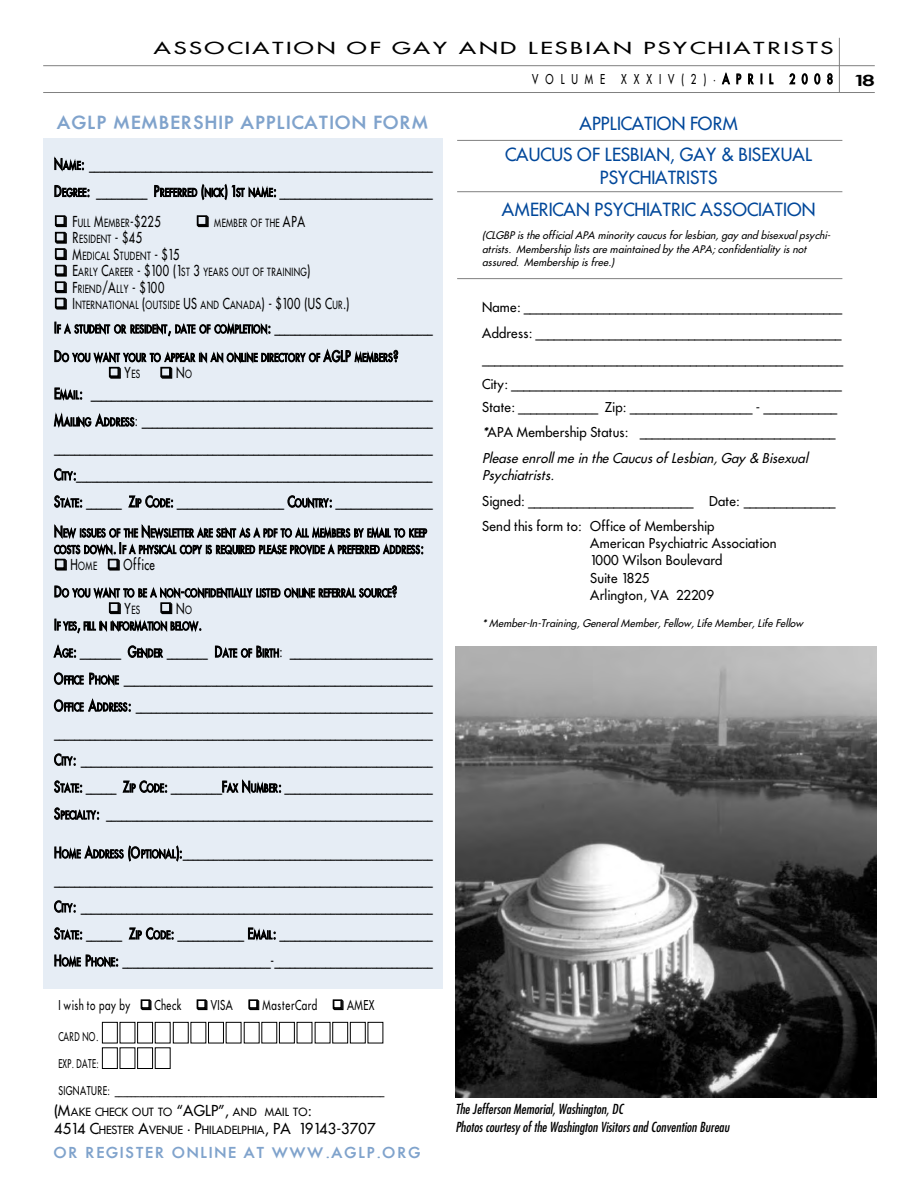
<style>
.page{position:relative;width:918px;height:1188px;background:#fff}
.page>*{position:absolute;margin:0;border:0;box-sizing:border-box;transform-origin:0 0}
.t1{font:18px/31.3px "Fusi";color:#00479a;text-align:center}
.t2{font:700 18px "Fusi";letter-spacing:.06em;color:#80a3cc}
.t3{font:16.5px "Fusi Extended";letter-spacing:.205em;color:#000}
.t4{font:15px/27px "Fusi Condensed";color:#000;text-align:justify}
.t5{font:700 15px "Fusi";letter-spacing:.125em;color:#80a3cc}
.t6{font:700 15px "Fusi Extended";color:#000}
.t7{font:13.5px/25.7px "Fusi";color:#000}
.t8{font:italic condensed 13.5px/17.7px "Futura";color:#000}
.t9{font:13.5px "Fusi Condensed";color:#000}
.t10{font:13.5px "Fusi Condensed";letter-spacing:.475em;color:#000}
.t11{font:italic 13.5px "Fusi";color:#000}
.t12{font:12px "Fusi Condensed";color:#000}
.t13{font:12px "Fusi Condensed";color:#000;scale:.9 1}
.t14{font:11.25px/23.9px "Fusi Condensed";color:#000}
.t15{font:11.25px/18px "Fusi";color:#000}
.t16{font:11.25px "Fusi Condensed";letter-spacing:-.03em;color:#000}
.t17{font:italic 10.5px/13.2px "Fusi";color:#000}
.s1{font-style:normal}
.s2{font-style:italic}
.s3{font-size:11.25px}
.s4{font-size:15px}
</style>
<div class="page">
<hr style="left:43px;top:92px;width:832px;height:1px;background:#808080">
<hr style="left:43px;top:65px;width:832px;height:1px;background:#808080">
<hr style="left:457px;top:140px;width:385px;height:1px;background:#808080">
<hr style="left:457px;top:191px;width:385px;height:1px;background:#808080">
<hr style="left:457px;top:278px;width:385px;height:1px;background:#808080">
<img style="left:455px;top:647px;width:421px;height:450px">
<hr style="left:839px;top:38px;width:1px;height:55px;background:#808080">
<div style="left:43px;top:667px;width:400px;height:322px;background:#e6edf5"></div>
<div style="left:43px;top:138px;width:400px;height:624px;background:#e6edf5"></div>
<div style="left:102px;top:1022px;width:16px;height:21px;border:1px solid #000"></div>
<div style="left:137px;top:1022px;width:16px;height:21px;border:1px solid #000"></div>
<div style="left:173px;top:1022px;width:16px;height:21px;border:1px solid #000"></div>
<div style="left:208px;top:1022px;width:16px;height:21px;border:1px solid #000"></div>
<div style="left:279px;top:1022px;width:16px;height:21px;border:1px solid #000"></div>
<div style="left:332px;top:1022px;width:16px;height:21px;border:1px solid #000"></div>
<div style="left:350px;top:1022px;width:16px;height:21px;border:1px solid #000"></div>
<div style="left:102px;top:1047px;width:16px;height:22px;border:1px solid #000"></div>
<div style="left:137px;top:1047px;width:16px;height:22px;border:1px solid #000"></div>
<p class="t3" style="left:154px;top:39px;width:680px">ASSOCIATION OF GAY AND LESBIAN PSYCHIATRISTS</p>
<p class="t10" style="left:532px;top:72px;width:302px">VOLUME XXXIV(2)•APRIL 2008</p>
<p class="t6" style="left:853px;top:72px;width:23px">18</p>
<p class="t1" style="left:505px;top:108px;width:309px">APPLICATION FORM<br>CAUCUS OF LESBIAN, GAY &amp; BISEXUAL</p>
<p class="t1" style="left:502px;top:162px;width:315px">PSYCHIATRISTS<br>AMERICAN PSYCHIATRIC ASSOCIATION</p>
<p class="t17" style="left:482px;top:229px;width:352px">(CLGBPisthe officialAPA minority caucusforlesbian,gay and bisexualpsychi&shy;atrists. Membership listsare maintained by the APA;confidentiality isnot assured<span class="s1">.</span> Membership isfree.)</p>
<p class="t7" style="left:482px;top:295px;width:362px">Name: ____________________________________________________ Address: __________________________________________________ ___________________________________________________________ City: ______________________________________________________</p>
<p class="t7" style="left:482px;top:394px;width:356px">State: _____________ Zip: ____________________ - ____________ <span class="s2">*</span>APA Membership Status: ________________________________<br><span class="s2">Please enrollme in the CaucusofLesbian,Gay &amp; Bisexual</span></p>
<p class="t11" style="left:482px;top:467px;width:77px">Psychiatrists.</p>
<p class="t7" style="left:482px;top:488px;width:355px">Signed: ___________________________ Date: _______________<br>Send this form to: Office of Membership</p>
<p class="t7" style="left:590px;top:535px;width:188px;line-height:17.1px">American Psychiatric Association<br>1000 Wilson Boulevard<br>Suite 1825<br>Arlington, VA 22209</p>
<p class="t17" style="left:482px;top:617px;width:325px">*Member-In-Training,GeneralMember,Fellow,Life Member,Life Fellow</p>
<p class="t2" style="left:58px;top:113px;width:373px">AGLP MEMBERSHIP APPLICATION FORM</p>
<p class="t4" style="left:54px;top:151px;width:380px">N<span class="s3">AME</span>: ___________________________________________________________________<br>D<span class="s3">EGREE</span>: __________ P<span class="s3">REFERRED</span> (<span class="s3">NICK</span>) 1<span class="s3">ST NAME</span>: ______________________________</p>
<p class="t14" style="left:54px;top:211px;width:108px">❑ <span class="s4">F</span>ULL <span class="s4">M</span>EMBER<span class="s4">-$225</span></p>
<p class="t14" style="left:196px;top:211px;width:111px">❑ MEMBER OF THE <span class="s4">APA</span></p>
<p class="t14" style="left:54px;top:227px;width:90px">❑ <span class="s4">R</span>ESIDENT <span class="s4">- $45</span></p>
<p class="t14" style="left:54px;top:244px;width:127px">❑ <span class="s4">M</span>EDICAL <span class="s4">S</span>TUDENT <span class="s4">- $15</span></p>
<p class="t14" style="left:54px;top:260px;width:258px">❑ <span class="s4">E</span>ARLY <span class="s4">C</span>AREER <span class="s4">- $100 (1</span>ST <span class="s4">3</span> YEARS OUT OF TRAINING<span class="s4">)</span></p>
<p class="t4" style="left:54px;top:274px;width:112px">❑ F<span class="s3">RIEND</span>/A<span class="s3">LLY</span> - $100</p>
<p class="t14" style="left:54px;top:293px;width:380px">❑ <span class="s4">I</span>NTERNATIONAL <span class="s4">(</span>OUTSIDE <span class="s4">US</span> AND <span class="s4">C</span>ANADA<span class="s4">) - $100 (US C</span>UR<span class="s4">.)<br>I</span>F A STUDENT OR RESIDENT<span class="s4">,</span> DATE OF COMPLETION<span class="s4">: _______________________________</span></p>
<p class="t14" style="left:54px;top:346px;width:346px"><span class="s4">D</span>O YOU WANT YOUR TO APPEAR IN AN ONLINE DIRECTORY OF <span class="s4">AGLP</span> MEMBERS<span class="s4">?</span></p>
<p class="t14" style="left:108px;top:362px;width:34px">❑ <span class="s4">Y</span>ES</p>
<p class="t4" style="left:54px;top:363px;width:380px;line-height:21px;text-indent:105px">❑N<span class="s3">O<br></span>E<span class="s3">MAIL</span>: ___________________________________________________________________</p>
<p class="t4" style="left:54px;top:408px;width:380px">M<span class="s3">AILING</span> A<span class="s3">DDRESS</span>: _________________________________________________________ __________________________________________________________________________ C<span class="s3">ITY</span>:_____________________________________________________________________ S<span class="s3">TATE</span>: _______ Z<span class="s3">IP</span> C<span class="s3">ODE</span>: _____________________ C<span class="s3">OUNTRY</span>: ___________________</p>
<p class="t14" style="left:54px;top:525px;width:375px;line-height:16.5px"><span class="s4">N</span>EW ISSUES OF THE <span class="s4">N</span>EWSLETTER ARE SENT AS A PDF TO ALL MEMBERS BY EMAIL TO KEEP<br>COSTS DOWN<span class="s4">. I</span>F A PHYSICAL COPY IS REQUIRED PLEASE PROVIDE A PREFERRED ADDRESS<span class="s4">:</span></p>
<p class="t4" style="left:54px;top:552px;width:103px">❑ H<span class="s3">OME</span> ❑ Office</p>
<p class="t14" style="left:54px;top:581px;width:345px"><span class="s4">D</span>O YOU WANT TO BE A NON<span class="s4">-</span>CONFIDENTIALLY LISTED ONLINE REFERRAL SOURCE<span class="s4">?</span></p>
<p class="t14" style="left:108px;top:598px;width:34px">❑ <span class="s4">Y</span>ES</p>
<p class="t4" style="left:160px;top:595px;width:34px">❑N<span class="s3">O</span></p>
<p class="t16" style="left:54px;top:620px;width:149px"><span class="s4">I</span>F YES<span class="s4">,</span> FILL IN INFORMATION BELOW<span class="s4">.</span></p>
<p class="t4" style="left:54px;top:639px;width:380px">A<span class="s3">GE</span>: ________ G<span class="s3">ENDER</span> ________ D<span class="s3">ATE OF</span> B<span class="s3">IRTH</span>: ____________________________ O<span class="s3">FFICE</span> P<span class="s3">HONE</span> ____________________________________________________________ O<span class="s3">FFICE</span> A<span class="s3">DDRESS</span>: __________________________________________________________ __________________________________________________________________________ C<span class="s3">ITY</span>: _____________________________________________________________________ S<span class="s3">TATE</span>: ______ Z<span class="s3">IP</span> C<span class="s3">ODE</span>: __________F<span class="s3">AX</span> N<span class="s3">UMBER</span>: _____________________________ S<span class="s3">PECIALTY</span>: ________________________________________________________________</p>
<p class="t4" style="left:54px;top:840px;width:380px">H<span class="s3">OME</span> A<span class="s3">DDRESS</span> (O<span class="s3">PTIONAL</span>):_________________________________________________ __________________________________________________________________________ C<span class="s3">ITY</span>: _____________________________________________________________________ S<span class="s3">TATE</span>: _______ Z<span class="s3">IP</span> C<span class="s3">ODE</span>: _____________ E<span class="s3">MAIL</span>: ______________________________ H<span class="s3">OME</span> P<span class="s3">HONE</span>: _____________________________-_______________________________</p>
<p class="t9" style="left:58px;top:997px;width:318px">I wish to pay by ❑ Check ❑ VISA ❑ MasterCard ❑ AMEX</p>
<p class="t13" style="left:58px;top:1030px;width:46px">CARD NO.</p>
<p class="t13" style="left:58px;top:1057px;width:46px">EXP. DATE:</p>
<p class="t12" style="left:58px;top:1084px;width:327px">SIGNATURE: __________________________________________________________________</p>
<p class="t15" style="left:54px;top:1104px;width:323px"><span class="s4">(M</span>AKE CHECK OUT TO <span class="s4">“AGLP”,</span> AND MAIL TO<span class="s4">:<br>4514 C</span>HESTER <span class="s4">A</span>VENUE <span class="s4">• P</span>HILADELPHIA<span class="s4">, PA 19143-3707</span></p>
<p class="t5" style="left:54px;top:1144px;width:368px">OR REGISTER ONLINE AT WWW.AGLP.ORG</p>
<p class="t8" style="left:455px;top:1101px;width:275px">The Jefferson Memorial, Washington, DC<br>Photos courtesy of the Washington Visitors and Convention Bureau</p>
</div>
